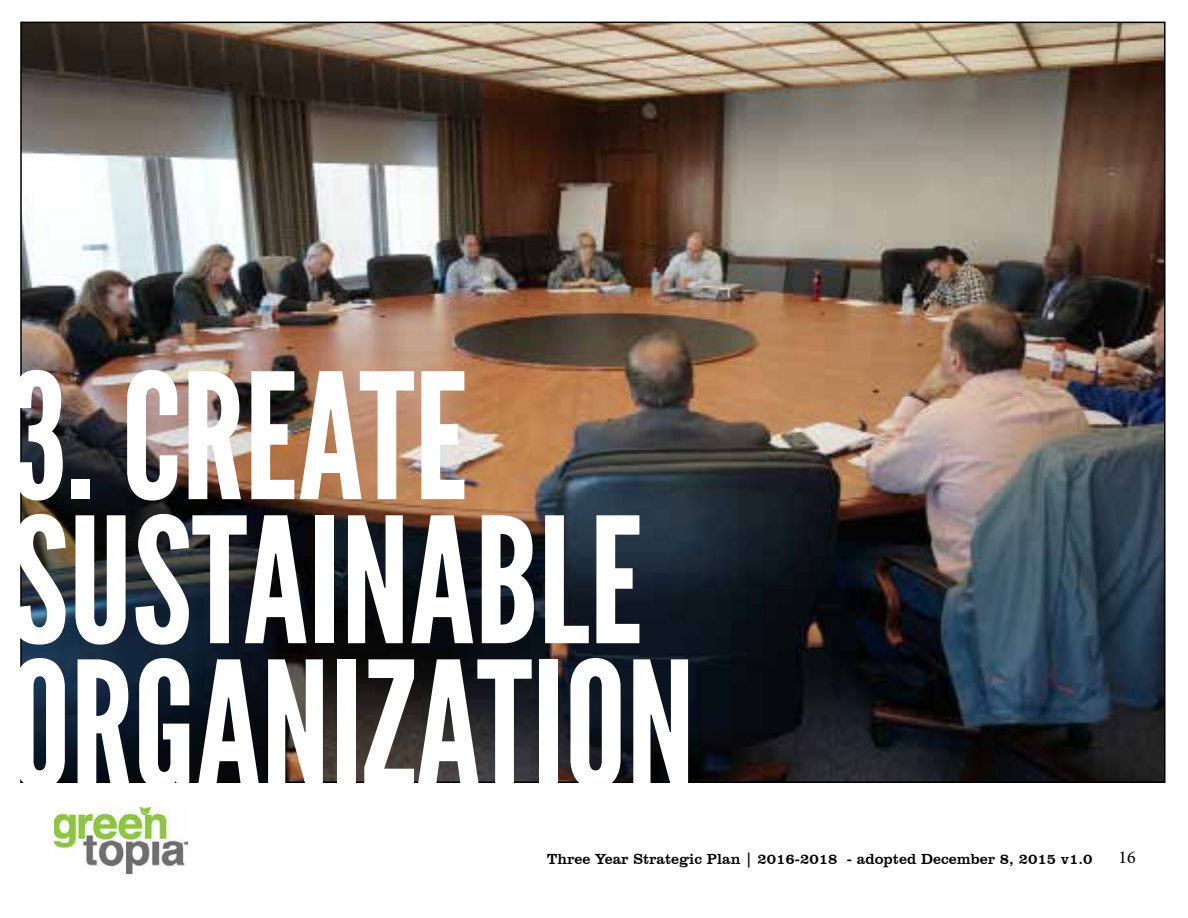
<style>
.page{position:relative;width:1188px;height:918px;background:#fff}
.page>*{position:absolute;margin:0;border:0;box-sizing:border-box;transform-origin:0 0}
.t1{font:174px/144px "League Gothic";color:#fff}
.t2{font:18px "Minion Pro";color:#000}
.t3{font:15px "Clarendon BT";color:#000}
</style>
<div class="page">
<img style="left:54px;top:808px;width:133px;height:65px">
<img style="left:23px;top:25px;width:1140px;height:755px">
<h1 class="t1" style="left:9px;top:368px;width:688px">3. CREATE<br>SUSTAINABLE<br>ORGANIZATION</h1>
<p class="t3" style="left:547px;top:850px;width:547px">Three Year Strategic Plan | 2016-2018 - adopted December 8, 2015 v1.0</p>
<p class="t2" style="left:1119px;top:845px;width:19px">16</p>
</div>
